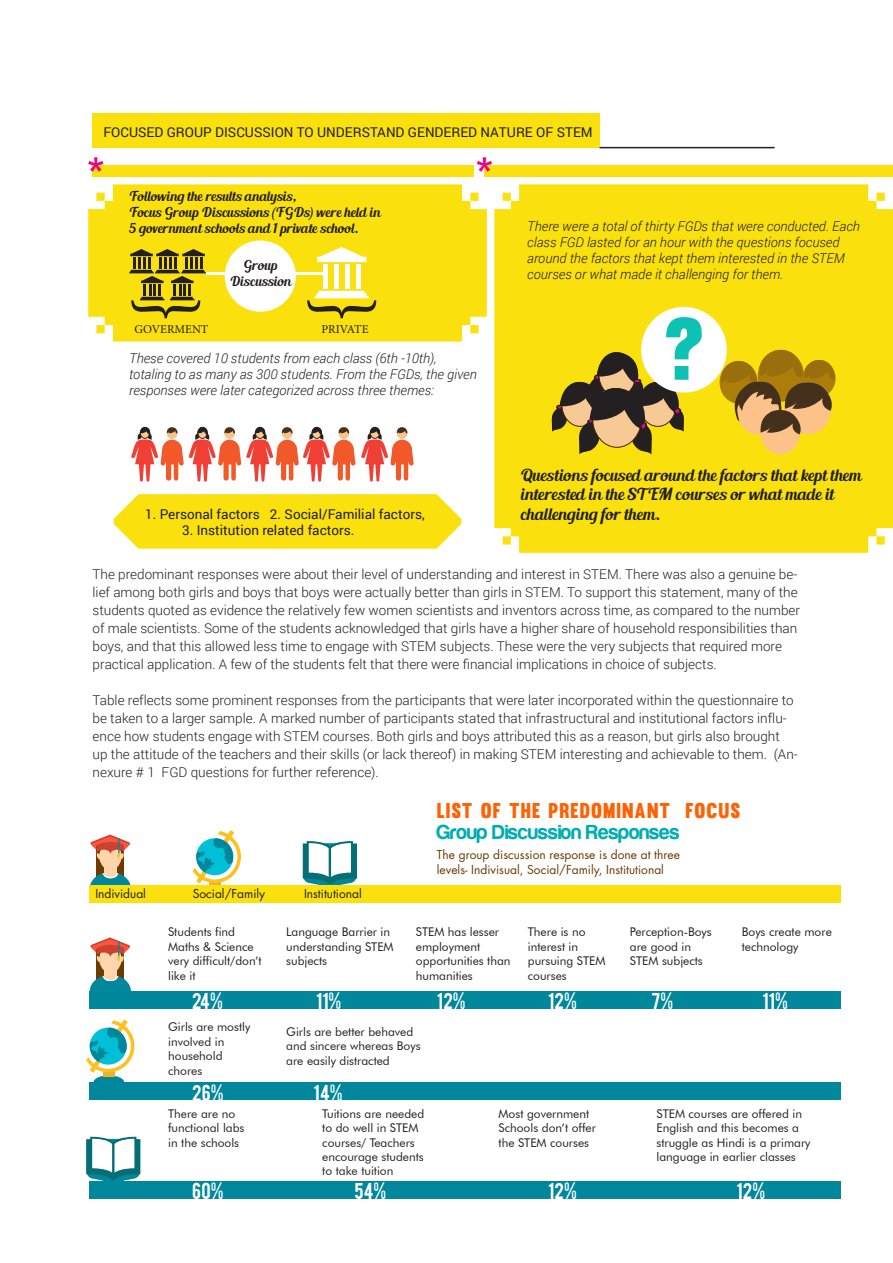
<style>
.page{position:relative;width:893px;height:1263px;background:#fff}
.page>*{position:absolute;margin:0;border:0;box-sizing:border-box;transform-origin:0 0}
.t1{font:21px "Muro";letter-spacing:.05em;color:#ff6105}
.t2{font:21px "Harabara";color:#00adb3}
.t3{font:18px "Bebas";letter-spacing:.02em;color:#fff}
.t4{font:16.5px/19.8px "Blenda Script";color:#231f20}
.t5{font:300 13.5px/18px "Roboto";color:#231f20}
.t6{font:italic 300 13.5px/16.2px "Roboto";color:#231f20}
.t7{font:13.5px "Roboto";color:#231f20}
.t8{font:13.5px/16.2px "Blenda Script";color:#231f20}
.t9{font:12px/14.4px "Futura BT";color:#231f20}
.t10{font:12px/14.4px "Futura Std";color:#6b3b00}
.t11{font:12px "Futura Std";color:#231f20}
.t12{font:12px "Minion Pro";color:#231f20}
</style>
<div class="page">
<svg style="left:114px;top:494px;width:347px;height:55px;background:#fae31f"></svg>
<div style="left:494px;top:184px;width:399px;height:369px;background:#fae10e"></div>
<div style="left:93px;top:113px;width:507px;height:35px;background:#fae10e"></div>
<hr style="left:600px;top:147px;width:175px;height:1px;background:#231f20">
<div style="left:93px;top:165px;width:381px;height:12px;background:#fae10e"></div>
<div style="left:484px;top:165px;width:409px;height:12px;background:#fae10e"></div>
<svg style="left:477px;top:157px;width:15px;height:15px"></svg>
<svg style="left:88px;top:157px;width:15px;height:15px"></svg>
<svg style="left:90px;top:834px;width:41px;height:51px"></svg>
<svg style="left:90px;top:937px;width:41px;height:54px"></svg>
<svg style="left:193px;top:830px;width:48px;height:55px"></svg>
<svg style="left:86px;top:1019px;width:48px;height:63px"></svg>
<svg style="left:303px;top:841px;width:54px;height:44px"></svg>
<svg style="left:86px;top:1137px;width:54px;height:47px"></svg>
<div style="left:90px;top:885px;width:751px;height:17px;background:#fae10e"></div>
<div style="left:90px;top:991px;width:751px;height:17px;background:#00879c"></div>
<div style="left:90px;top:1082px;width:751px;height:17px;background:#00879c"></div>
<div style="left:90px;top:1181px;width:751px;height:18px;background:#00879c"></div>
<div style="left:88px;top:184px;width:399px;height:157px;background:#fae10e"></div>
<svg style="left:129px;top:249px;width:77px;height:69px;background:#a89715"></svg>
<div style="left:323px;top:264px;width:5px;height:24px;background:#fff"></div>
<div style="left:334px;top:264px;width:5px;height:24px;background:#fff"></div>
<div style="left:345px;top:264px;width:5px;height:24px;background:#fff"></div>
<div style="left:356px;top:264px;width:5px;height:24px;background:#fff"></div>
<svg style="left:317px;top:247px;width:49px;height:15px"></svg>
<svg style="left:307px;top:291px;width:69px;height:27px"></svg>
<div style="left:225px;top:240px;width:71px;height:72px;background:#fff;border-radius:50%"></div>
<hr style="left:206px;top:273px;width:120px;height:2px;background:#fff">
<svg style="left:131px;top:426px;width:283px;height:56px"></svg>
<div style="left:720px;top:361px;width:38px;height:43px;background:#ad7d0a;border-radius:50%"></div>
<div style="left:760px;top:410px;width:40px;height:44px;background:#fcc28a;border-radius:50%"></div>
<svg style="left:721px;top:350px;width:116px;height:85px;background:#b38e29"></svg>
<div style="left:641px;top:307px;width:86px;height:86px;background:#fff;border-radius:50%"></div>
<svg style="left:552px;top:317px;width:150px;height:137px;background:#b7ae4d"></svg>
<p class="t7" style="left:103px;top:123px;width:491px">FOCUSED GROUP DISCUSSION TO UNDERSTAND GENDERED NATURE OF STEM</p>
<p class="t8" style="left:129px;top:189px;width:253px">Following the results analysis,<br>Focus Group Discussions (FGDs) were held in<br>5 government schools and 1 private school.</p>
<p class="t8" style="left:229px;top:257px;width:63px;text-align:center">Group<br>Discussion</p>
<p class="t12" style="left:134px;top:321px;width:75px">GOVERMENT</p>
<p class="t12" style="left:322px;top:321px;width:48px">PRIVATE</p>
<p class="t6" style="left:129px;top:350px;width:349px">These covered 10 students from each class (6th -10th), totaling to as many as 300 students. From the FGDs, the given responses were later categorized across three themes:</p>
<p class="t6" style="left:527px;top:217px;width:334px">There were a total of thirty FGDs that were conducted. Each class FGD lasted for an hour with the questions focused around the factors that kept them interested in the STEM courses or what made it challenging for them.</p>
<p class="t4" style="left:520px;top:466px;width:342px">Questions focused around the factors that kept them interested in the STEM courses or what made it</p>
<p class="t7" style="left:145px;top:505px;width:281px">1. Personal factors 2. Social/Familial factors,</p>
<p class="t4" style="left:520px;top:506px;width:142px">challenging for them.</p>
<p class="t7" style="left:182px;top:521px;width:174px">3. Institution related factors.</p>
<p class="t5" style="left:93px;top:565px;width:709px">The predominant responses were about their level of understanding and interest in STEM. There was also a genuine be&shy;lief among both girls and boys that boys were actually better than girls in STEM. To support this statement, many of the students quoted as evidence the relatively few women scientists and inventors across time, as compared to the number of male scientists. Some of the students acknowledged that girls have a higher share of household responsibilities than boys, and that this allowed less time to engage with STEM subjects. These were the very subjects that required more practical application. A few of the students felt that there were financial implications in choice of subjects.</p>
<p class="t5" style="left:93px;top:691px;width:707px">Table reflects some prominent responses from the participants that were later incorporated within the questionnaire to be taken to a larger sample. A marked number of participants stated that infrastructural and institutional factors influ&shy;ence how students engage with STEM courses. Both girls and boys attributed this as a reason, but girls also brought up the attitude of the teachers and their skills (or lack thereof) in making STEM interesting and achievable to them. (An&shy;nexure # 1 FGD questions for further reference).</p>
<p class="t11" style="left:95px;top:886px;width:52px">Individual</p>
<p class="t11" style="left:193px;top:886px;width:74px">Social/Family</p>
<p class="t11" style="left:304px;top:886px;width:59px">Institutional</p>
<p class="t9" style="left:168px;top:925px;width:95px">Students find<br>Maths &amp; Science very difficult/don’t like it</p>
<p class="t9" style="left:286px;top:925px;width:109px">Language Barrier in understanding STEM subjects</p>
<h2 class="t3" style="left:192px;top:988px;width:32px">24%</h2>
<h2 class="t3" style="left:316px;top:988px;width:27px">11%</h2>
<h1 class="t1" style="left:437px;top:798px;width:305px">LIST OF THE PREDOMINANT FOCUS</h1>
<h1 class="t2" style="left:437px;top:821px;width:244px">Group Discussion Responses</h1>
<p class="t10" style="left:437px;top:848px;width:245px">The group discussion response is done at three levels- Indivisual, Social/Family, Institutional</p>
<p class="t9" style="left:416px;top:925px;width:96px">STEM has lesser employment opportunities than humanities</p>
<h2 class="t3" style="left:437px;top:988px;width:30px">12%</h2>
<p class="t9" style="left:528px;top:925px;width:79px">There is no interest in pursuing STEM courses</p>
<h2 class="t3" style="left:548px;top:988px;width:30px">12%</h2>
<p class="t9" style="left:630px;top:925px;width:83px">Perception-Boys are good in<br>STEM subjects</p>
<p class="t9" style="left:742px;top:925px;width:92px">Boys create more technology</p>
<h2 class="t3" style="left:651px;top:988px;width:23px">7%</h2>
<h2 class="t3" style="left:762px;top:988px;width:27px">11%</h2>
<p class="t9" style="left:168px;top:1020px;width:84px">Girls are mostly involved in household chores</p>
<p class="t9" style="left:168px;top:1106px;width:78px">There are no functional labs in the schools</p>
<p class="t9" style="left:322px;top:1106px;width:103px">Tuitions are needed to do well in STEM courses/ Teachers encourage students to take tuition</p>
<p class="t9" style="left:286px;top:1024px;width:136px">Girls are better behaved and sincere whereas Boys are easily distracted</p>
<h2 class="t3" style="left:192px;top:1079px;width:33px">26%</h2>
<h2 class="t3" style="left:314px;top:1079px;width:31px">14%</h2>
<h2 class="t3" style="left:192px;top:1178px;width:33px">60%</h2>
<h2 class="t3" style="left:355px;top:1178px;width:33px">54%</h2>
<p class="t9" style="left:499px;top:1106px;width:99px">Most government<br>Schools don’t offer the STEM courses</p>
<h2 class="t3" style="left:548px;top:1178px;width:30px">12%</h2>
<p class="t9" style="left:656px;top:1106px;width:156px">STEM courses are offered in<br>English and this becomes a struggle as Hindi is a primary language in earlier classes</p>
<h2 class="t3" style="left:736px;top:1178px;width:30px">12%</h2>
</div>
